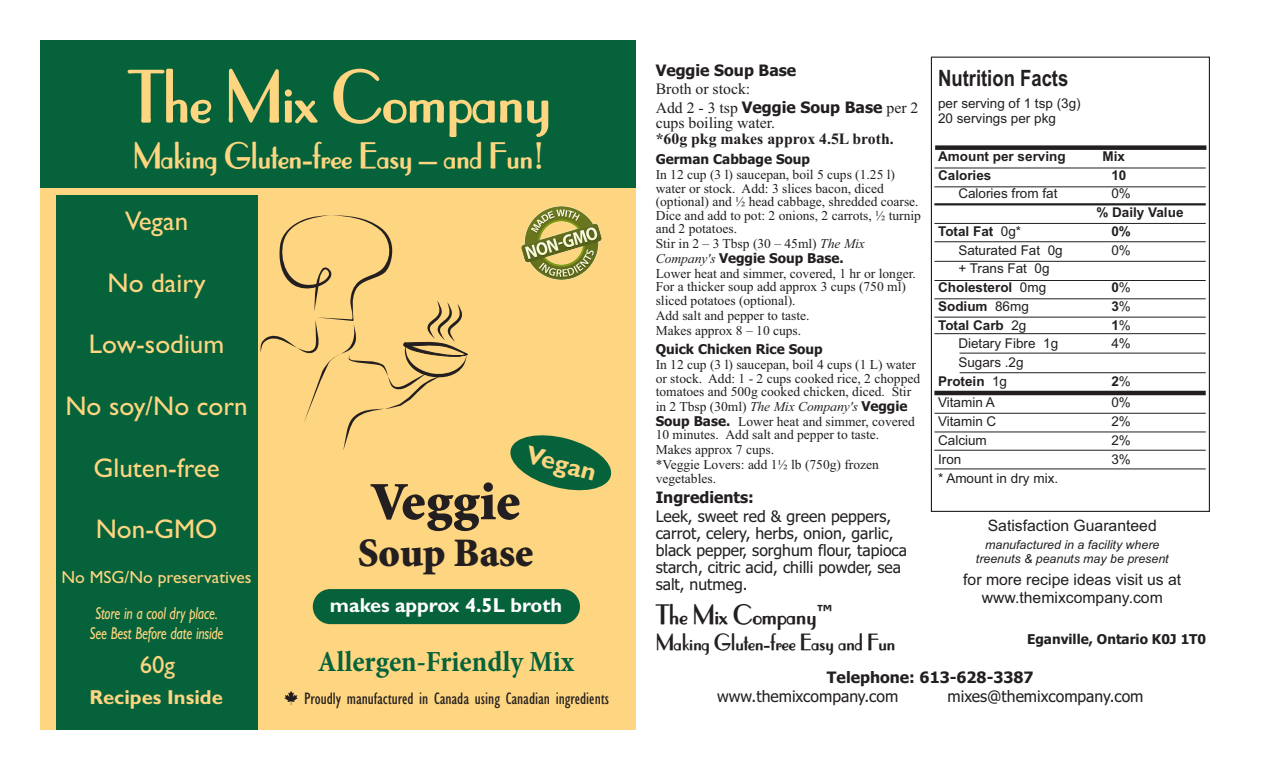
<style>
.page{position:relative;width:1271px;height:770px;background:#fff}
.page>*{position:absolute;margin:0;border:0;box-sizing:border-box;transform-origin:0 0}
.t1{font:700 71.1px "Paris";color:#fed580}
.t2{font:900 54px "Minion Std";letter-spacing:.005em;color:#231f20}
.t3{font:900 40.5px "Minion Std";color:#231f20}
.t4{font:700 35.32px "Paris";color:#fed580}
.t5{font:700 condensed 29.47px "Minion Pro";color:#06623a}
.t6{font:27px "Gill Sans";color:#fed580}
.t7{font:700 27px "Paris";color:#231f20}
.t8{font:700 25.43px "Gill Sans";color:#fed580}
.t9{font:24.75px "Gill Sans";color:#fed580}
.t10{font:700 22.5px "Paris";color:#231f20}
.t11{font:700 22.5px "Arial Narrow";color:#231f20}
.t12{font:700 20.25px "Gill Sans";color:#fff}
.t13{font:700 20.25px "Gill Sans";color:#fed580}
.t14{font:17.55px "Gill Sans";color:#fed580}
.t15{font:italic 17.32px/20px "Gill Sans";letter-spacing:-.015em;color:#fed580;text-align:center;scale:.78 1}
.t16{font:condensed 17.1px "Gill Sans";color:#231f20}
.t17{font:15.75px/17.1px "Tahoma";color:#231f20}
.t18{font:700 15.75px "Tahoma";color:#231f20}
.t19{font:15.75px/17.6px "Arial";color:#231f20;text-align:center}
.t20{font:15.75px "Times New Roman";color:#231f20}
.t21{font:700 15.75px "Times New Roman";color:#231f20}
.t22{font:13.5px/13.5px "Times New Roman";color:#231f20}
.t23{font:13.5px/18.7px "Arial";color:#231f20}
.t24{font:700 13.5px "Tahoma";color:#231f20}
.t25{font:700 13.5px "Arial";color:#231f20}
.t26{font:italic 12.38px/13.7px "Arial";color:#231f20;text-align:center}
.s1{font-family:"Times New Roman";font-weight:400}
.s2{font-style:italic}
.s3{font-family:"Times New Roman";font-weight:400;font-style:italic}
.s4{font-family:"Tahoma";font-weight:700}
.s5{font-weight:400}
.s6{font-weight:700}
</style>
<div class="page">
<div style="left:40px;top:40px;width:595px;height:689px;background:#fed580"></div>
<div style="left:56px;top:195px;width:201px;height:534px;background:#06623a"></div>
<div style="left:40px;top:40px;width:595px;height:148px;background:#06623a"></div>
<div style="left:313px;top:589px;width:267px;height:35px;background:#06623a;border-radius:18px"></div>
<img style="left:521px;top:206px;width:80px;height:74px">
<svg style="left:284px;top:691px;width:14px;height:14px"></svg>
<svg style="left:260px;top:215px;width:207px;height:235px"></svg>
<svg style="left:510px;top:435px;width:102px;height:56px"></svg>
<svg style="left:930px;top:56px;width:280px;height:456px"></svg>
<div style="left:934px;top:145px;width:272px;height:5px;background:#231f20"></div>
<hr style="left:934px;top:450px;width:271px;height:1px;background:#231f20">
<hr style="left:934px;top:186px;width:271px;height:1px;background:#231f20">
<hr style="left:934px;top:203px;width:271px;height:2px;background:#231f20">
<hr style="left:934px;top:223px;width:271px;height:1px;background:#231f20">
<hr style="left:934px;top:241px;width:271px;height:1px;background:#231f20">
<hr style="left:934px;top:261px;width:271px;height:1px;background:#231f20">
<hr style="left:934px;top:280px;width:271px;height:1px;background:#231f20">
<hr style="left:934px;top:298px;width:271px;height:1px;background:#231f20">
<hr style="left:934px;top:431px;width:271px;height:1px;background:#231f20">
<hr style="left:934px;top:317px;width:271px;height:1px;background:#231f20">
<div style="left:934px;top:390px;width:271px;height:5px;background:#231f20"></div>
<hr style="left:934px;top:333px;width:271px;height:1px;background:#231f20">
<hr style="left:959px;top:353px;width:246px;height:1px;background:#231f20">
<hr style="left:959px;top:372px;width:246px;height:1px;background:#231f20">
<hr style="left:934px;top:413px;width:271px;height:1px;background:#231f20">
<hr style="left:934px;top:468px;width:271px;height:1px;background:#231f20">
<hr style="left:934px;top:168px;width:271px;height:1px;background:#231f20">
<h1 class="t1" style="left:129px;top:69px;width:424px">The Mix Company</h1>
<h3 class="t4" style="left:133px;top:141px;width:412px">Making Gluten-free Easy – and Fun!</h3>
<h3 class="t6" style="left:125px;top:211px;width:65px">Vegan</h3>
<h3 class="t6" style="left:108px;top:273px;width:99px">No dairy</h3>
<h3 class="t6" style="left:89px;top:335px;width:137px">Low-sodium</h3>
<h3 class="t6" style="left:66px;top:396px;width:184px">No soy/No corn</h3>
<h3 class="t6" style="left:93px;top:458px;width:128px">Gluten-free</h3>
<h3 class="t6" style="left:96px;top:519px;width:123px">Non-GMO</h3>
<p class="t14" style="left:62px;top:570px;width:191px">No MSG/No preservatives</p>
<p class="t15" style="left:89px;top:605px;width:173px">Store in a cool dry place.<br>See Best Before date inside</p>
<h3 class="t9" style="left:140px;top:656px;width:37px">60g</h3>
<h3 class="t13" style="left:89px;top:690px;width:135px">Recipes Inside</h3>
<h3 class="t8" style="left:529px;top:445px;width:73px;rotate:15deg">Vegan</h3>
<h2 class="t2" style="left:371px;top:481px;width:151px">Veggie</h2>
<h3 class="t3" style="left:358px;top:537px;width:177px">Soup Base</h3>
<h3 class="t12" style="left:330px;top:597px;width:234px">makes approx 4.5L broth</h3>
<h3 class="t5" style="left:318px;top:649px;width:257px">Allergen-Friendly Mix</h3>
<p class="t16" style="left:304px;top:691px;width:306px">Proudly manufactured in Canada using Canadian ingredients</p>
<p class="t18" style="left:655px;top:64px;width:142px">Veggie Soup Base</p>
<p class="t20" style="left:655px;top:83px;width:96px">Broth or stock:</p>
<p class="t18" style="left:655px;top:101px;width:264px"><span class="s1">Add 2 - 3 tsp</span> Veggie Soup Base <span class="s1">per 2</span></p>
<p class="t20" style="left:655px;top:117px;width:121px">cups boiling water.</p>
<p class="t21" style="left:655px;top:133px;width:239px">*60g pkg makes approx 4.5L broth.</p>
<p class="t24" style="left:655px;top:154px;width:156px">German Cabbage Soup</p>
<p class="t22" style="left:655px;top:169px;width:267px">In 12 cup (3 l) saucepan, boil 5 cups (1.25 l) water or stock. Add: 3 slices bacon, diced (optional) and ½ head cabbage, shredded coarse.<br>Dice and add to pot: 2 onions, 2 carrots, ½ turnip and 2 potatoes.</p>
<p class="t22" style="left:655px;top:238px;width:210px">Stir in 2 – 3 Tbsp (30 – 45ml) <span class="s2">The Mix</span></p>
<p class="t24" style="left:655px;top:252px;width:189px"><span class="s3">Company's</span> Veggie Soup Base.</p>
<p class="t22" style="left:655px;top:268px;width:261px">Lower heat and simmer, covered, 1 hr or longer.<br>For a thicker soup add approx 3 cups (750 ml) sliced potatoes (optional).</p>
<p class="t22" style="left:655px;top:309px;width:155px;line-height:14.8px">Add salt and pepper to taste.<br>Makes approx 8 – 10 cups.</p>
<p class="t24" style="left:655px;top:344px;width:168px">Quick Chicken Rice Soup</p>
<p class="t22" style="left:655px;top:359px;width:266px">In 12 cup (3 l) saucepan, boil 4 cups (1 L) water or stock. Add: 1 - 2 cups cooked rice, 2 chopped tomatoes and 500g cooked chicken, diced. Stir</p>
<p class="t22" style="left:655px;top:400px;width:261px;line-height:14.8px">in 2 Tbsp (30ml) <span class="s2">The Mix Company's</span> <span class="s4">Veggie<br>Soup Base.</span> Lower heat and simmer, covered</p>
<p class="t22" style="left:655px;top:428px;width:225px;line-height:14.8px">10 minutes. Add salt and pepper to taste.<br>Makes approx 7 cups.<br>*Veggie Lovers: add 1½ lb (750g) frozen</p>
<p class="t22" style="left:655px;top:472px;width:62px">vegetables.</p>
<h3 class="t11" style="left:937px;top:70px;width:132px">Nutrition Facts</h3>
<p class="t23" style="left:937px;top:96px;width:144px;line-height:15.1px">per serving of 1 tsp (3g)<br>20 servings per pkg</p>
<p class="t25" style="left:937px;top:151px;width:129px">Amount per serving</p>
<p class="t25" style="left:1102px;top:151px;width:24px">Mix</p>
<p class="t25" style="left:937px;top:170px;width:55px">Calories</p>
<p class="t25" style="left:1111px;top:170px;width:17px">10</p>
<p class="t23" style="left:958px;top:186px;width:101px">Calories from fat</p>
<p class="t23" style="left:1111px;top:186px;width:21px">0%</p>
<p class="t25" style="left:1096px;top:207px;width:89px">% Daily Value</p>
<p class="t25" style="left:937px;top:226px;width:85px">Total Fat <span class="s5">0g*</span></p>
<p class="t25" style="left:1111px;top:226px;width:21px">0%</p>
<p class="t23" style="left:958px;top:242px;width:106px">Saturated Fat 0g</p>
<p class="t23" style="left:1111px;top:242px;width:21px">0%</p>
<p class="t23" style="left:937px;top:260px;width:113px;text-align:right">+ Trans Fat 0g<br><span class="s6">Cholesterol</span> 0mg</p>
<p class="t25" style="left:1111px;top:282px;width:21px">0<span class="s5">%</span></p>
<p class="t25" style="left:937px;top:301px;width:92px">Sodium <span class="s5">86mg</span></p>
<p class="t25" style="left:1111px;top:301px;width:21px">3<span class="s5">%</span></p>
<p class="t25" style="left:937px;top:320px;width:90px">Total Carb <span class="s5">2g</span></p>
<p class="t25" style="left:1111px;top:320px;width:21px">1<span class="s5">%</span></p>
<p class="t23" style="left:958px;top:335px;width:101px">Dietary Fibre 1g</p>
<p class="t23" style="left:1111px;top:335px;width:21px">4%</p>
<p class="t23" style="left:937px;top:354px;width:87px;text-indent:20px">Sugars .2g<br><span class="s6">Protein</span> 1g</p>
<p class="t25" style="left:1111px;top:376px;width:21px">2<span class="s5">%</span></p>
<p class="t23" style="left:937px;top:394px;width:58px">Vitamin A</p>
<p class="t23" style="left:1111px;top:394px;width:21px">0%</p>
<p class="t23" style="left:937px;top:413px;width:60px">Vitamin C</p>
<p class="t23" style="left:1111px;top:413px;width:21px">2%</p>
<p class="t23" style="left:937px;top:432px;width:50px">Calcium</p>
<p class="t23" style="left:1111px;top:432px;width:21px">2%</p>
<p class="t23" style="left:937px;top:451px;width:25px">Iron</p>
<p class="t23" style="left:1111px;top:451px;width:21px">3%</p>
<p class="t23" style="left:937px;top:470px;width:122px">* Amount in dry mix.</p>
<p class="t19" style="left:987px;top:518px;width:170px">Satisfaction Guaranteed</p>
<p class="t26" style="left:975px;top:538px;width:194px">manufactured in a facility where treenuts &amp; peanuts may be present</p>
<p class="t19" style="left:963px;top:572px;width:219px">for more recipe ideas visit us at www.themixcompany.com</p>
<p class="t24" style="left:1026px;top:633px;width:180px">Eganville, Ontario K0J 1T0</p>
<p class="t18" style="left:826px;top:671px;width:208px">Telephone: 613-628-3387</p>
<p class="t17" style="left:717px;top:689px;width:183px">www.themixcompany.com</p>
<p class="t17" style="left:947px;top:689px;width:197px">mixes@themixcompany.com</p>
<p class="t18" style="left:655px;top:490px;width:100px">Ingredients:</p>
<p class="t17" style="left:655px;top:508px;width:253px">Leek, sweet red &amp; green peppers, carrot, celery, herbs, onion, garlic, black pepper, sorghum flour, tapioca starch, citric acid, chilli powder, sea salt, nutmeg.</p>
<h3 class="t7" style="left:656px;top:604px;width:177px">The Mix Company<sup>™</sup></h3>
<h3 class="t10" style="left:656px;top:633px;width:241px">Making Gluten-free Easy and Fun</h3>
</div>
